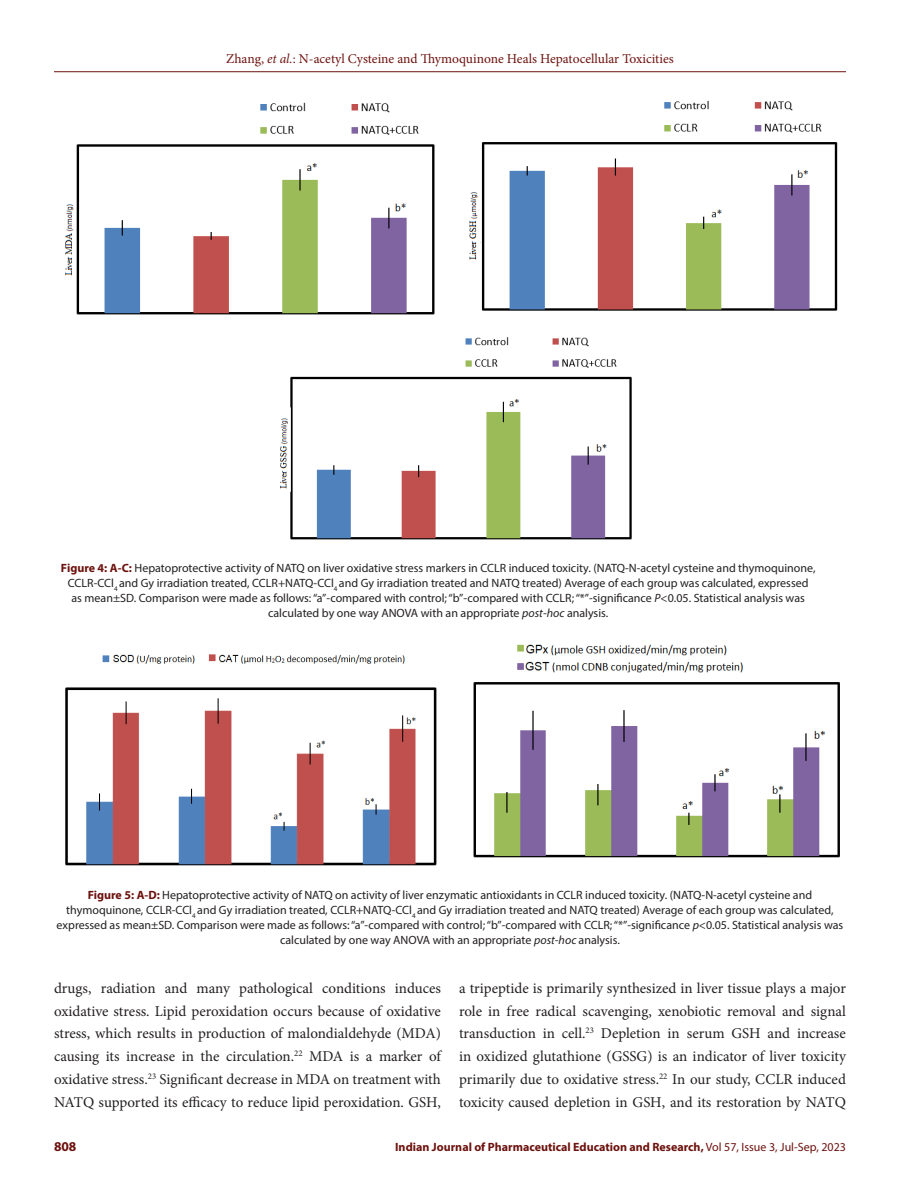
<style>
.page{position:relative;width:918px;height:1188px;background:#fff}
.page>*{position:absolute;margin:0;border:0;box-sizing:border-box;transform-origin:0 0}
.Body_text{font:15px/23px "Minion Pro";color:#231f20;text-align:justify}
.t1{font:13.5px "Minion Pro";color:#6c120e}
.t2{font:700 13.5px "Myriad Pro";color:#6c120e}
.FIG_Caption{font:12px/15px "Myriad Pro";color:#231f20;text-align:center}
.t3{font:700 12px "Myriad Pro";color:#6c120e}
.s1{font-style:italic}
.s2{font-weight:700;color:#6c120e}
.s3{font-weight:400}
</style>
<div class="page">
<hr style="left:54px;top:71px;width:792px;height:1px;background:#6c120e">
<img style="left:65px;top:102px;width:370px;height:213px">
<img style="left:469px;top:101px;width:369px;height:210px">
<img style="left:280px;top:337px;width:352px;height:203px">
<img style="left:65px;top:654px;width:372px;height:212px">
<img style="left:473px;top:644px;width:367px;height:214px">
<p class="t1" style="left:226px;top:50px;width:449px">Zhang, <span class="s1">et al.</span>: N-acetyl Cysteine and Thymoquinone Heals Hepatocellular Toxicities</p>
<p class="FIG_Caption" style="left:61px;top:561px;width:756px"><span class="s2">Figure 4: A-C:</span> Hepatoprotective activity of NATQ on liver oxidative stress markers in CCLR induced toxicity. (NATQ-N-acetyl cysteine and thymoquinone, CCLR-CCl<sub>4</sub> and Gy irradiation treated, CCLR+NATQ-CCl<sub>4</sub> and Gy irradiation treated and NATQ treated) Average of each group was calculated, expressed<br>as mean±SD. Comparison were made as follows: “a”-compared with control; “b”-compared with CCLR; “*”-significance <span class="s1">P</span>&lt;0.05. Statistical analysis was calculated by one way ANOVA with an appropriate <span class="s1">post-hoc</span> analysis.</p>
<p class="FIG_Caption" style="left:57px;top:887px;width:788px"><span class="s2">Figure 5: A-D:</span> Hepatoprotective activity of NATQ on activity of liver enzymatic antioxidants in CCLR induced toxicity. (NATQ-N-acetyl cysteine and thymoquinone, CCLR-CCl<sub>4</sub> and Gy irradiation treated, CCLR+NATQ-CCl<sub>4</sub> and Gy irradiation treated and NATQ treated) Average of each group was calculated, expressed as mean±SD. Comparison were made as follows: “a”-compared with control; “b”-compared with CCLR; “*”-significance <span class="s1">p</span>&lt;0.05. Statistical analysis was calculated by one way ANOVA with an appropriate <span class="s1">post-hoc</span> analysis.</p>
<p class="Body_text" style="left:54px;top:976px;width:389px">drugs, radiation and many pathological conditions induces oxidative stress. Lipid peroxidation occurs because of oxidative stress, which results in production of malondialdehyde (MDA) causing its increase in the circulation.<sup>22</sup> MDA is a marker of oxidative stress.<sup>23</sup> Significant decrease in MDA on treatment with NATQ supported its efficacy to reduce lipid peroxidation. GSH,</p>
<p class="Body_text" style="left:459px;top:976px;width:389px">a tripeptide is primarily synthesized in liver tissue plays a major role in free radical scavenging, xenobiotic removal and signal transduction in cell.<sup>23</sup> Depletion in serum GSH and increase in oxidized glutathione (GSSG) is an indicator of liver toxicity primarily due to oxidative stress.<sup>22</sup> In our study, CCLR induced toxicity caused depletion in GSH, and its restoration by NATQ</p>
<p class="t2" style="left:54px;top:1137px;width:24px">808</p>
<p class="t3" style="left:395px;top:1139px;width:452px">Indian Journal of Pharmaceutical Education and Research, <span class="s3">Vol 57, Issue 3, Jul-Sep, 2023</span></p>
</div>
